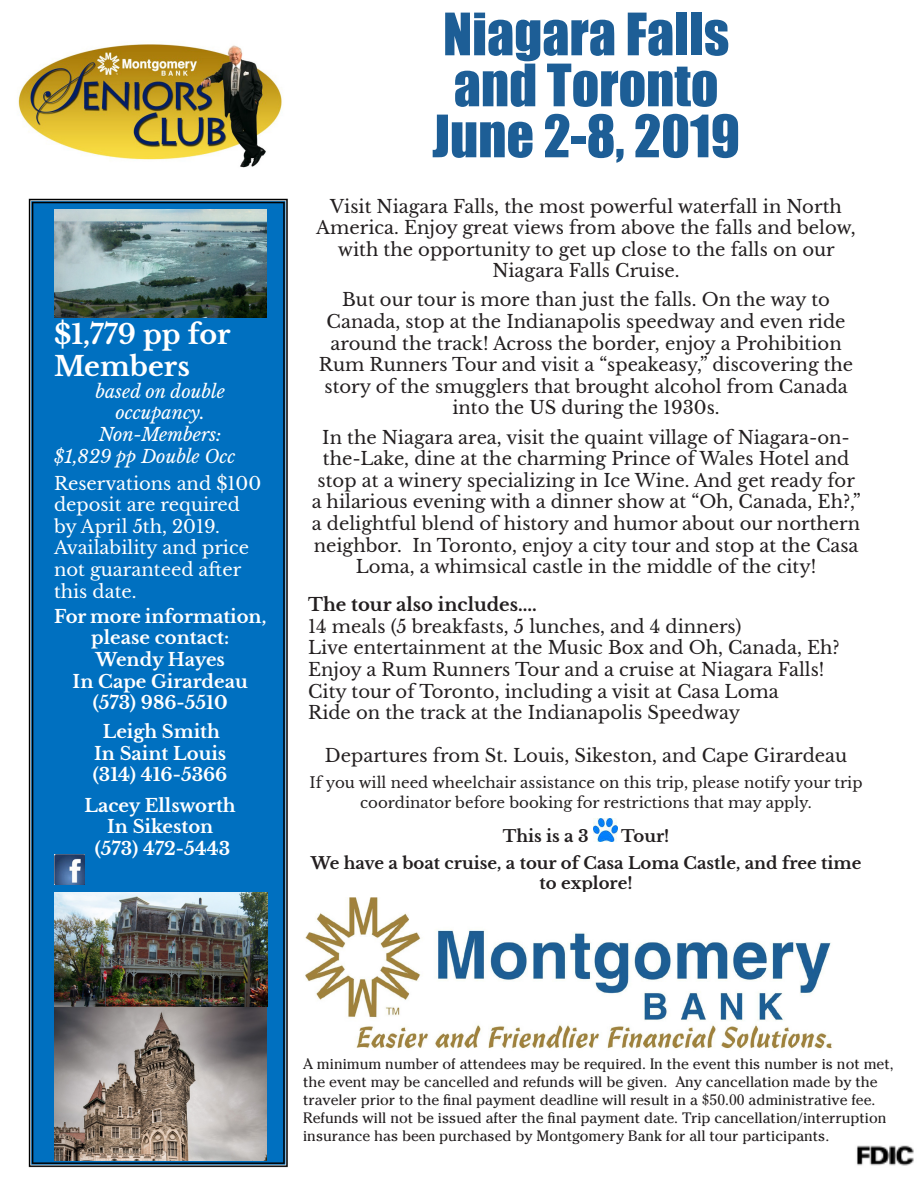
<style>
.page{position:relative;width:918px;height:1188px;background:#fff}
.page>*{position:absolute;margin:0;border:0;box-sizing:border-box;transform-origin:0 0}
.t1{font:54px "Impact";color:#1d5e96}
.t2{font:700 27px/32.4px "Libre Baskerville";color:#fff}
.t3{font:18px/21.6px "Libre Baskerville";color:#231f20;text-align:center}
.t4{font:700 18px/21.6px "Libre Baskerville";color:#fff;text-align:center}
.t5{font:18px/21.6px "Libre Baskerville";color:#fff}
.t6{font:italic 18px "Libre Baskerville";color:#fff}
.t7{font:700 18px "Libre Baskerville";color:#231f20}
.t8{font:700 16.5px/19.8px "Libre Baskerville";color:#231f20;text-align:center}
.t9{font:15px/18px "Cheltenham Std";color:#231f20}
.t10{font:15px/19.8px "Libre Baskerville";color:#231f20;text-align:center}
</style>
<div class="page">
<img style="left:28px;top:198px;width:260px;height:970px">
<img style="left:54px;top:989px;width:213px;height:171px">
<img style="left:55px;top:892px;width:212px;height:115px">
<img style="left:18px;top:44px;width:264px;height:124px">
<img style="left:593px;top:819px;width:24px;height:23px">
<img style="left:54px;top:210px;width:213px;height:108px">
<img style="left:305px;top:897px;width:527px;height:152px">
<img style="left:856px;top:1145px;width:58px;height:21px">
<img style="left:55px;top:855px;width:30px;height:30px">
<p class="t2" style="left:54px;top:318px;width:178px">$1,779 pp for<br>Members</p>
<p class="t6" style="left:95px;top:380px;width:131px">based on double</p>
<p class="t6" style="left:115px;top:402px;width:91px">occupancy.</p>
<p class="t6" style="left:99px;top:424px;width:124px">Non-Members:</p>
<p class="t6" style="left:54px;top:445px;width:183px">$1,829 pp Double Occ</p>
<p class="t5" style="left:54px;top:472px;width:209px">Reservations and $100 deposit are required by April 5th, 2019.<br>Availability and price not guaranteed after this date.</p>
<p class="t4" style="left:54px;top:606px;width:214px">For more information, please contact:</p>
<p class="t4" style="left:95px;top:649px;width:131px">Wendy Hayes</p>
<p class="t4" style="left:73px;top:670px;width:177px">In Cape Girardeau</p>
<p class="t4" style="left:93px;top:692px;width:136px">(573) 986-5510</p>
<p class="t4" style="left:103px;top:721px;width:119px">Leigh Smith</p>
<p class="t4" style="left:94px;top:742px;width:134px">In Saint Louis</p>
<p class="t4" style="left:93px;top:764px;width:136px">(314) 416-5366</p>
<p class="t4" style="left:85px;top:795px;width:153px">Lacey Ellsworth</p>
<p class="t4" style="left:107px;top:816px;width:108px">In Sikeston</p>
<p class="t4" style="left:95px;top:838px;width:137px">(573) 472-5443</p>
<p class="t1" style="left:443px;top:-8px;width:288px">Niagara Falls</p>
<p class="t1" style="left:454px;top:43px;width:266px">and Toronto</p>
<p class="t1" style="left:432px;top:94px;width:309px">June 2-8, 2019</p>
<p class="t3" style="left:316px;top:195px;width:541px">Visit Niagara Falls, the most powerful waterfall in North America. Enjoy great views from above the falls and below, with the opportunity to get up close to the falls on our Niagara Falls Cruise.</p>
<p class="t3" style="left:319px;top:289px;width:536px">But our tour is more than just the falls. On the way to Canada, stop at the Indianapolis speedway and even ride around the track! Across the border, enjoy a Prohibition Rum Runners Tour and visit a “speakeasy,” discovering the story of the smugglers that brought alcohol from Canada into the US during the 1930s.</p>
<p class="t3" style="left:312px;top:426px;width:551px">In the Niagara area, visit the quaint village of Niagara-on&shy;the-Lake, dine at the charming Prince of Wales Hotel and stop at a winery specializing in Ice Wine. And get ready for a hilarious evening with a dinner show at “Oh, Canada, Eh?,” a delightful blend of history and humor about our northern neighbor. In Toronto, enjoy a city tour and stop at the Casa Loma, a whimsical castle in the middle of the city!</p>
<p class="t7" style="left:308px;top:594px;width:230px">The tour also includes....</p>
<p class="t3" style="left:308px;top:616px;width:435px">14 meals (5 breakfasts, 5 lunches, and 4 dinners)</p>
<p class="t3" style="left:308px;top:637px;width:533px">Live entertainment at the Music Box and Oh, Canada, Eh?</p>
<p class="t3" style="left:308px;top:659px;width:518px">Enjoy a Rum Runners Tour and a cruise at Niagara Falls!</p>
<p class="t3" style="left:308px;top:680px;width:472px">City tour of Toronto, including a visit at Casa Loma</p>
<p class="t3" style="left:308px;top:702px;width:434px">Ride on the track at the Indianapolis Speedway</p>
<p class="t3" style="left:325px;top:745px;width:524px">Departures from St. Louis, Sikeston, and Cape Girardeau</p>
<p class="t10" style="left:310px;top:773px;width:555px">If you will need wheelchair assistance on this trip, please notify your trip coordinator before booking for restrictions that may apply.</p>
<p class="t8" style="left:503px;top:826px;width:87px">This is a 3</p>
<p class="t8" style="left:621px;top:826px;width:50px">Tour!</p>
<p class="t8" style="left:311px;top:853px;width:552px">We have a boat cruise, a tour of Casa Loma Castle, and free time to explore!</p>
<p class="t9" style="left:303px;top:1055px;width:592px">A minimum number of attendees may be required. In the event this number is not met, the event may be cancelled and refunds will be given. Any cancellation made by the traveler prior to the final payment deadline will result in a $50.00 administrative fee.<br>Refunds will not be issued after the final payment date. Trip cancellation/interruption insurance has been purchased by Montgomery Bank for all tour participants.</p>
</div>
